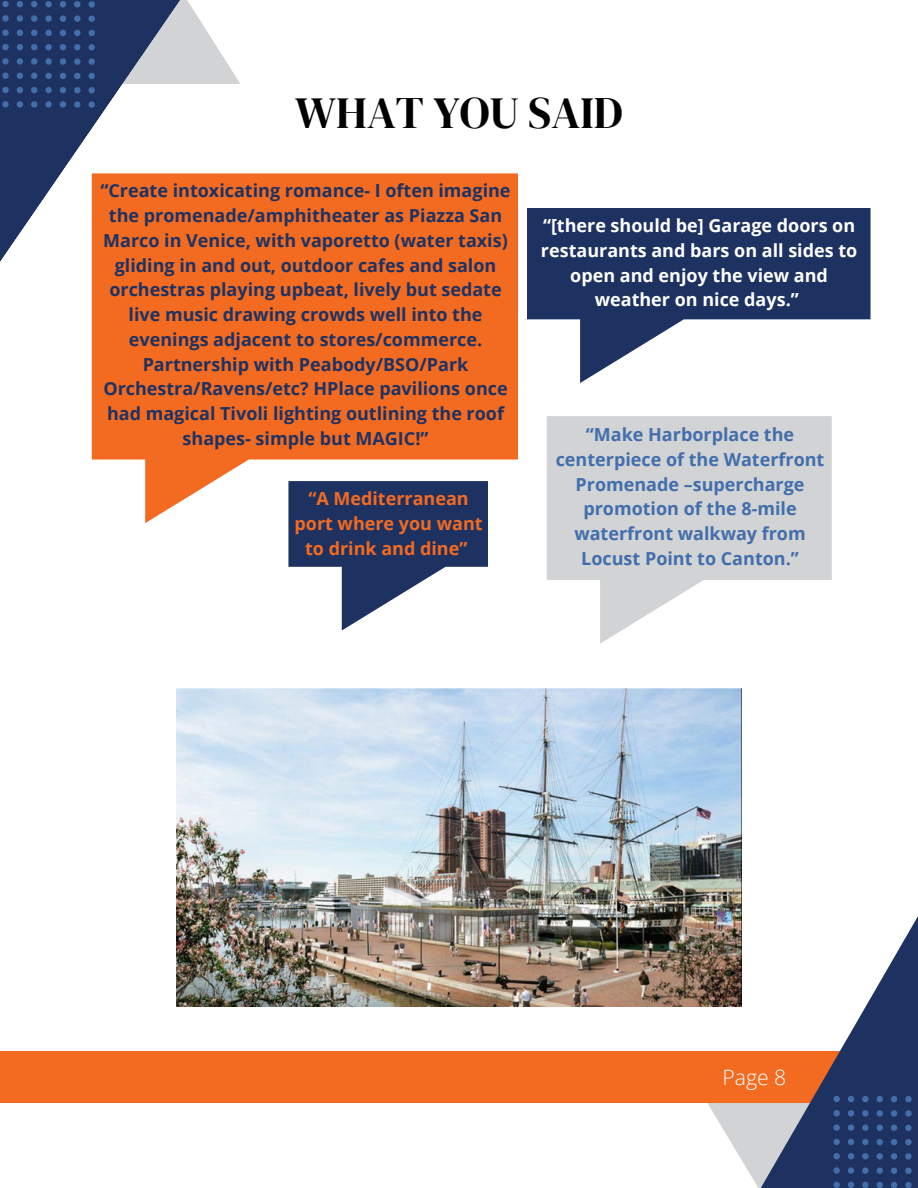
<style>
.page{position:relative;width:918px;height:1188px;background:#fff}
.page>*{position:absolute;margin:0;border:0;box-sizing:border-box;transform-origin:0 0}
.t1{font:44.55px "DM Serif Display";color:#000}
.t2{font:300 21.15px "Open Sans";color:#fff}
.t3{font:700 18px/24.8px "Open Sans";color:#1e3262;text-align:center}
.t4{font:700 18px/24.8px "Open Sans";color:#426eab;text-align:center}
.t5{font:700 18px/24.8px "Open Sans";color:#fff;text-align:center}
.t6{font:700 18px/24.8px "Open Sans";color:#f36b21;text-align:center}
</style>
<div class="page">
<div style="left:0;top:1051px;width:918px;height:52px;background:#f36b21"></div>
<svg style="left:212px;top:40px;width:28px;height:44px"></svg>
<svg style="left:0;top:0;width:212px;height:351px"></svg>
<svg style="left:2px;top:1px;width:7px;height:6px"></svg>
<svg style="left:2px;top:15px;width:7px;height:7px"></svg>
<svg style="left:2px;top:30px;width:7px;height:6px"></svg>
<svg style="left:2px;top:44px;width:7px;height:6px"></svg>
<svg style="left:2px;top:58px;width:7px;height:7px"></svg>
<svg style="left:2px;top:73px;width:7px;height:6px"></svg>
<svg style="left:2px;top:87px;width:7px;height:6px"></svg>
<svg style="left:2px;top:101px;width:7px;height:6px"></svg>
<svg style="left:17px;top:1px;width:6px;height:6px"></svg>
<svg style="left:17px;top:15px;width:6px;height:7px"></svg>
<svg style="left:17px;top:30px;width:6px;height:6px"></svg>
<svg style="left:17px;top:44px;width:6px;height:6px"></svg>
<svg style="left:17px;top:58px;width:6px;height:7px"></svg>
<svg style="left:17px;top:73px;width:6px;height:6px"></svg>
<svg style="left:17px;top:87px;width:6px;height:6px"></svg>
<svg style="left:17px;top:101px;width:6px;height:7px"></svg>
<svg style="left:31px;top:1px;width:6px;height:6px"></svg>
<svg style="left:31px;top:15px;width:6px;height:7px"></svg>
<svg style="left:31px;top:30px;width:6px;height:6px"></svg>
<svg style="left:31px;top:44px;width:6px;height:6px"></svg>
<svg style="left:31px;top:58px;width:6px;height:7px"></svg>
<svg style="left:31px;top:73px;width:6px;height:6px"></svg>
<svg style="left:31px;top:87px;width:6px;height:6px"></svg>
<svg style="left:31px;top:101px;width:6px;height:7px"></svg>
<svg style="left:45px;top:1px;width:7px;height:6px"></svg>
<svg style="left:45px;top:15px;width:7px;height:7px"></svg>
<svg style="left:45px;top:30px;width:7px;height:6px"></svg>
<svg style="left:45px;top:44px;width:7px;height:6px"></svg>
<svg style="left:45px;top:58px;width:7px;height:7px"></svg>
<svg style="left:45px;top:73px;width:7px;height:6px"></svg>
<svg style="left:45px;top:87px;width:7px;height:6px"></svg>
<svg style="left:45px;top:101px;width:7px;height:7px"></svg>
<svg style="left:60px;top:1px;width:6px;height:6px"></svg>
<svg style="left:60px;top:15px;width:6px;height:7px"></svg>
<svg style="left:60px;top:30px;width:6px;height:6px"></svg>
<svg style="left:60px;top:44px;width:6px;height:6px"></svg>
<svg style="left:60px;top:58px;width:6px;height:7px"></svg>
<svg style="left:60px;top:73px;width:6px;height:6px"></svg>
<svg style="left:60px;top:87px;width:6px;height:6px"></svg>
<svg style="left:60px;top:101px;width:6px;height:7px"></svg>
<svg style="left:74px;top:1px;width:7px;height:7px"></svg>
<svg style="left:74px;top:15px;width:7px;height:7px"></svg>
<svg style="left:74px;top:30px;width:7px;height:6px"></svg>
<svg style="left:74px;top:44px;width:7px;height:6px"></svg>
<svg style="left:74px;top:58px;width:7px;height:7px"></svg>
<svg style="left:74px;top:73px;width:7px;height:6px"></svg>
<svg style="left:74px;top:87px;width:7px;height:6px"></svg>
<svg style="left:74px;top:101px;width:7px;height:7px"></svg>
<svg style="left:89px;top:1px;width:6px;height:7px"></svg>
<svg style="left:89px;top:16px;width:6px;height:6px"></svg>
<svg style="left:89px;top:30px;width:6px;height:6px"></svg>
<svg style="left:89px;top:44px;width:6px;height:6px"></svg>
<svg style="left:89px;top:58px;width:6px;height:7px"></svg>
<svg style="left:89px;top:73px;width:6px;height:6px"></svg>
<svg style="left:89px;top:87px;width:6px;height:6px"></svg>
<svg style="left:89px;top:101px;width:6px;height:7px"></svg>
<svg style="left:819px;top:916px;width:99px;height:171px"></svg>
<svg style="left:707px;top:1087px;width:211px;height:101px"></svg>
<svg style="left:92px;top:173px;width:426px;height:350px;fill:#f36b21"></svg>
<svg style="left:527px;top:208px;width:344px;height:175px;fill:#1e3262"></svg>
<svg style="left:288px;top:481px;width:200px;height:150px"></svg>
<svg style="left:547px;top:416px;width:285px;height:228px;fill:#d1d3d4"></svg>
<img style="left:176px;top:689px;width:566px;height:317px">
<p class="t1" style="left:295px;top:82px;width:329px">WHAT YOU SAID</p>
<p class="t3" style="left:101px;top:178px;width:412px">“Create intoxicating romance- I often imagine the promenade/amphitheater as Piazza San Marco in Venice, with vaporetto (water taxis) gliding in and out, outdoor cafes and salon orchestras playing upbeat, lively but sedate live music drawing crowds well into the evenings adjacent to stores/commerce.<br>Partnership with Peabody/BSO/Park Orchestra/Ravens/etc? HPlace pavilions once had magical Tivoli lighting outlining the roof shapes- simple but MAGIC!”</p>
<p class="t6" style="left:294px;top:486px;width:190px">“A Mediterranean port where you want to drink and dine”</p>
<p class="t5" style="left:541px;top:213px;width:318px">“[there should be] Garage doors on restaurants and bars on all sides to open and enjoy the view and weather on nice days.”</p>
<p class="t4" style="left:556px;top:422px;width:270px">“Make Harborplace the centerpiece of the Waterfront<br>Promenade –supercharge promotion of the 8-mile waterfront walkway from<br>Locust Point to Canton.”</p>
<p class="t2" style="left:722px;top:1062px;width:65px">Page 8</p>
</div>
